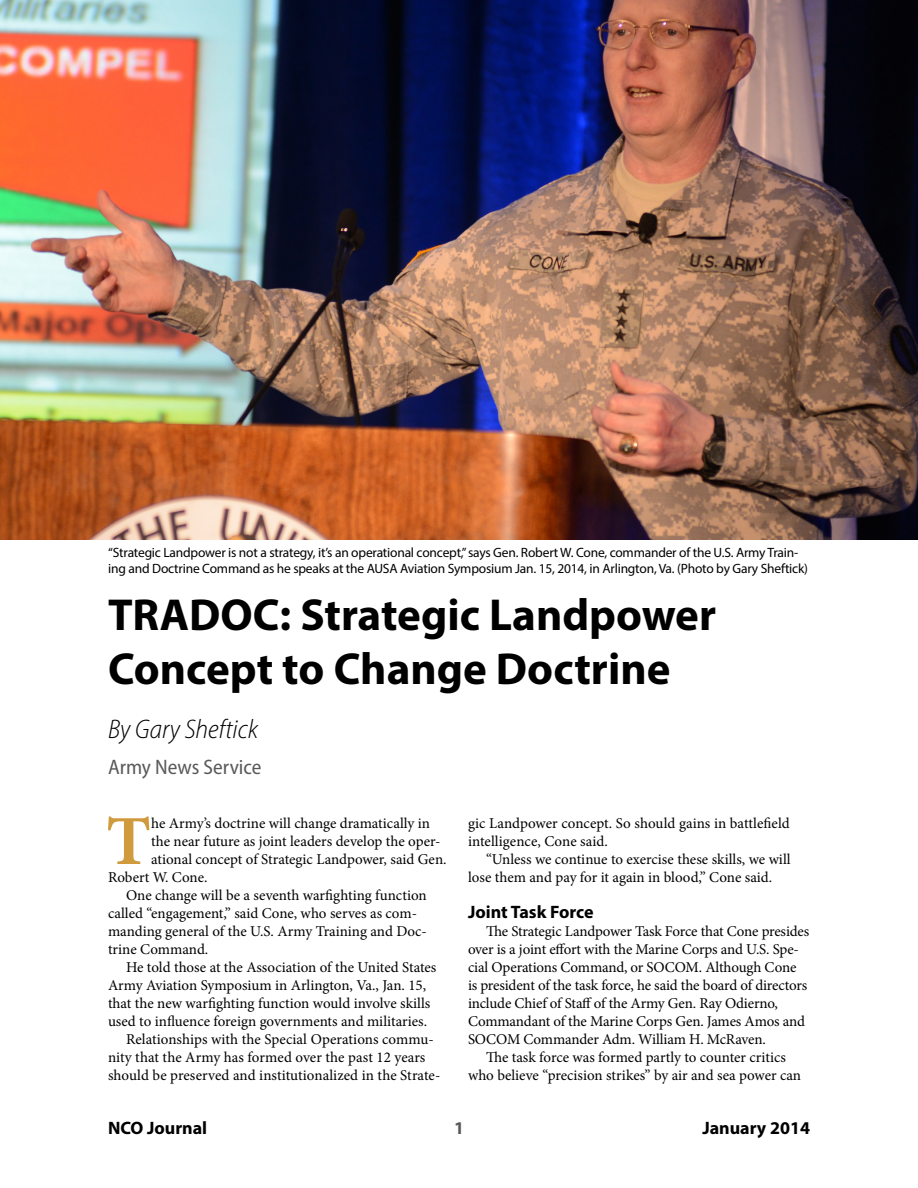
<style>
.page{position:relative;width:918px;height:1188px;background:#fff}
.page>*{position:absolute;margin:0;border:0;box-sizing:border-box;transform-origin:0 0}
.t1{font:700 70.35px "Minion Pro";color:#d09a3f}
.t2{font:700 45px/54px "Myriad Pro";color:#000}
.t3{font:italic 300 semi-condensed 27px "Myriad Pro";color:#000}
.t4{font:semi-condensed 21px "Myriad Pro";color:#58595b}
.t5{font:700 18px "Myriad Pro";color:#000}
.t6{font:700 18px "Myriad Pro";color:#58595b}
.t7{font:15px/18px "Minion Pro";letter-spacing:-.005em;color:#000}
.t8{font:13.5px/16.5px "Myriad Pro";letter-spacing:-.015em;color:#000}
</style>
<div class="page">
<img style="left:0;top:0;width:918px;height:540px">
<p class="t8" style="left:108px;top:544px;width:701px">“Strategic Landpower is not a strategy, it’s an operational concept,” says Gen. Robert W. Cone, commander of the U.S. Army Train&shy;ing and Doctrine Command as he speaks at the AUSA Aviation Symposium Jan. 15, 2014, in Arlington, Va. (Photo by Gary Sheftick)</p>
<h2 class="t2" style="left:108px;top:586px;width:610px">TRADOC: Strategic Landpower<br>Concept to Change Doctrine</h2>
<h3 class="t3" style="left:108px;top:713px;width:152px">By Gary Sheftick</h3>
<h3 class="t4" style="left:108px;top:754px;width:155px">Army News Service</h3>
<h1 class="t1" style="left:106px;top:792px;width:47px">T</h1>
<p class="t7" style="left:151px;top:814px;width:280px">he Army’s doctrine will change dramatically in</p>
<p class="t7" style="left:468px;top:814px;width:323px">gic Landpower concept. So should gains in battlefield intelligence, Cone said.</p>
<p class="t7" style="left:468px;top:850px;width:324px;text-indent:18px">“Unless we continue to exercise these skills, we will lose them and pay for it again in blood,” Cone said.</p>
<p class="t5" style="left:468px;top:900px;width:127px">Joint Task Force</p>
<p class="t7" style="left:486px;top:922px;width:325px">The Strategic Landpower Task Force that Cone presides</p>
<p class="t7" style="left:468px;top:940px;width:332px">over is a joint effort with the Marine Corps and U.S. Spe-</p>
<p class="t7" style="left:468px;top:958px;width:330px">cial Operations Command, or SOCOM. Although Cone</p>
<p class="t7" style="left:468px;top:976px;width:341px">is president of the task force, he said the board of directors</p>
<p class="t7" style="left:468px;top:994px;width:312px">include Chief of Staff of the Army Gen. Ray Odierno,</p>
<p class="t7" style="left:468px;top:1012px;width:339px">Commandant of the Marine Corps Gen. James Amos and</p>
<p class="t7" style="left:468px;top:1030px;width:299px">SOCOM Commander Adm. William H. McRaven.</p>
<p class="t7" style="left:486px;top:1048px;width:301px">The task force was formed partly to counter critics</p>
<p class="t7" style="left:468px;top:1066px;width:335px">who believe “precision strikes” by air and sea power can</p>
<p class="t7" style="left:151px;top:832px;width:291px">the near future as joint leaders develop the oper-</p>
<p class="t7" style="left:151px;top:850px;width:297px">ational concept of Strategic Landpower, said Gen.</p>
<p class="t7" style="left:108px;top:868px;width:101px">Robert W. Cone.</p>
<p class="t7" style="left:126px;top:886px;width:302px">One change will be a seventh warfighting function</p>
<p class="t7" style="left:108px;top:904px;width:311px">called “engagement,” said Cone, who serves as com-</p>
<p class="t7" style="left:108px;top:922px;width:320px">manding general of the U.S. Army Training and Doc-</p>
<p class="t7" style="left:108px;top:940px;width:102px">trine Command.</p>
<p class="t7" style="left:126px;top:958px;width:312px">He told those at the Association of the United States</p>
<p class="t7" style="left:108px;top:976px;width:320px">Army Aviation Symposium in Arlington, Va., Jan. 15,</p>
<p class="t7" style="left:108px;top:994px;width:324px">that the new warfighting function would involve skills</p>
<p class="t7" style="left:108px;top:1012px;width:321px">used to influence foreign governments and militaries.</p>
<p class="t7" style="left:126px;top:1030px;width:309px">Relationships with the Special Operations commu-</p>
<p class="t7" style="left:108px;top:1048px;width:319px">nity that the Army has formed over the past 12 years</p>
<p class="t7" style="left:108px;top:1066px;width:334px">should be preserved and institutionalized in the Strate-</p>
<p class="t5" style="left:108px;top:1116px;width:101px">NCO Journal</p>
<p class="t6" style="left:454px;top:1116px;width:11px">1</p>
<p class="t5" style="left:702px;top:1116px;width:109px">January 2014</p>
</div>
